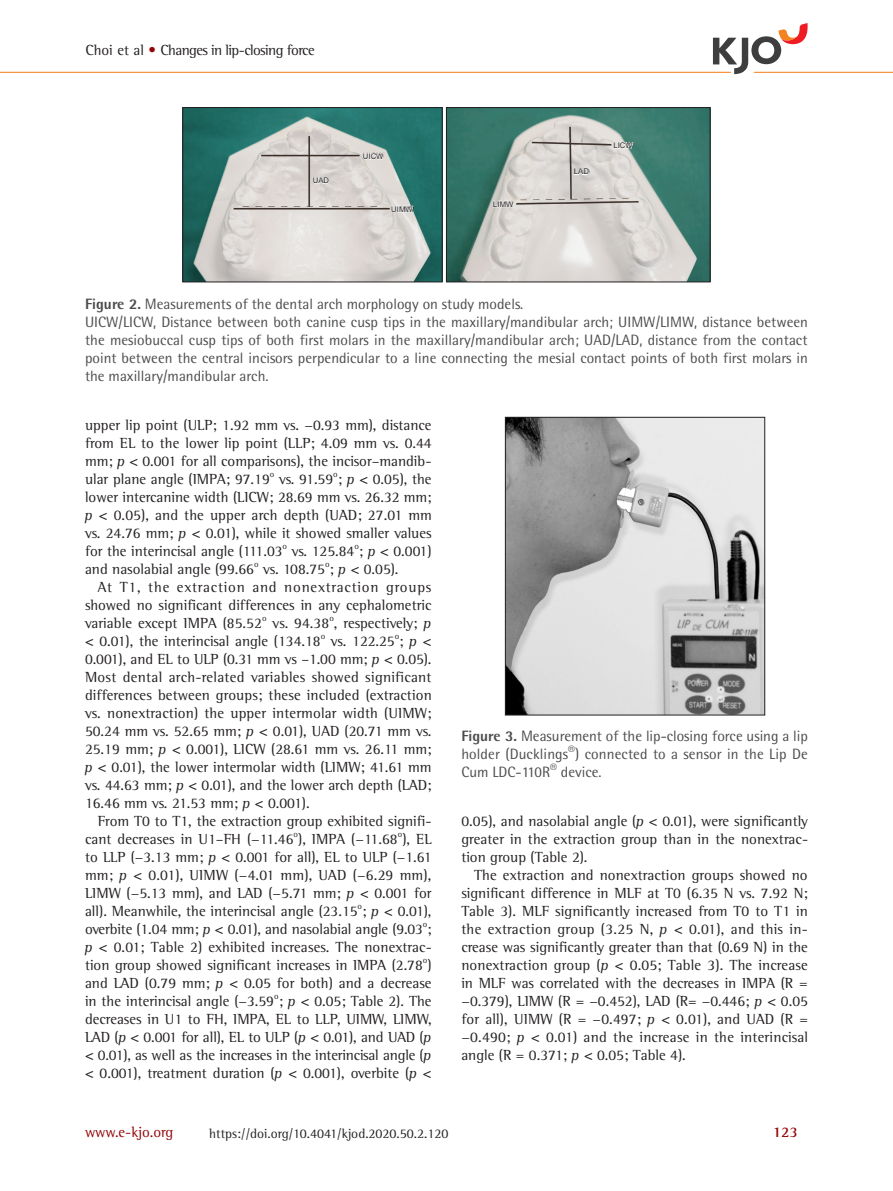
<style>
.page{position:relative;width:893px;height:1191px;background:#fff}
.page>*{position:absolute;margin:0;border:0;box-sizing:border-box;transform-origin:0 0}
.t1{font:15px/18px "Rotis Semi Serif Std";color:#231f20;text-align:justify}
.t2{font:15px/18px "Rotis Semi Sans Std";color:#4b4c4d}
.t3{font:15px "Rotis Semi Serif Std";letter-spacing:-.04em;color:#231f20}
.t4{font:15px "Rotis Semi Serif Std";color:#920407}
.t5{font:700 15px "Rotis Semi Serif Std";color:#920407}
.t6{font:13.5px "Rotis Semi Serif Std";color:#231f20}
.t7{font:8.7px "Rotis Semi Serif Std";color:#231f20}
.t8{font:8.7px "Dotum";color:#4b4c4d}
.t9{font:7.8px "Arial";color:#231f20}
.s1{color:#920407}
.s2{font-weight:800}
.s3{font-style:italic}
</style>
<div class="page">
<hr style="left:0;top:72px;width:893px;height:1px;background:#f58220">
<svg style="left:713px;top:23px;width:95px;height:51px"></svg>
<img style="left:507px;top:419px;width:256px;height:294px">
<div style="left:505px;top:417px;width:260px;height:298px;border:1px solid #231f20"></div>
<svg style="left:182px;top:107px;width:528px;height:175px;background:#91a8a2"></svg>
<svg style="left:312px;top:172px;width:18px;height:12px"></svg>
<svg style="left:362px;top:147px;width:23px;height:24px"></svg>
<svg style="left:391px;top:202px;width:23px;height:22px"></svg>
<svg style="left:493px;top:197px;width:22px;height:22px"></svg>
<svg style="left:613px;top:141px;width:21px;height:19px"></svg>
<svg style="left:574px;top:163px;width:16px;height:12px"></svg>
<p class="t3" style="left:85px;top:41px;width:231px">Choi et al <span class="s1">•</span> Changes in lip-closing force</p>
<p class="t9" style="left:313px;top:177px;width:18px">UAD</p>
<p class="t9" style="left:363px;top:153px;width:22px">UICW</p>
<p class="t9" style="left:391px;top:206px;width:23px">UIMW</p>
<p class="t9" style="left:493px;top:201px;width:22px">LIMW</p>
<p class="t9" style="left:574px;top:169px;width:17px">LAD</p>
<p class="t9" style="left:613px;top:142px;width:21px">LICW</p>
<p class="t2" style="left:85px;top:295px;width:724px"><span class="s2">Figure 2.</span> Measurements of the dental arch morphology on study models.<br>UICW/LICW, Distance between both canine cusp tips in the maxillary/mandibular arch; UIMW/LIMW, distance between the mesiobuccal cusp tips of both first molars in the maxillary/mandibular arch; UAD/LAD, distance from the contact point between the central incisors perpendicular to a line connecting the mesial contact points of both first molars in the maxillary/mandibular arch.</p>
<p class="t1" style="left:85px;top:416px;width:348px">upper lip point (ULP; 1.92 mm vs. −0.93 mm), distance from EL to the lower lip point (LLP; 4.09 mm vs. 0.44 mm; <span class="s3">p</span> &lt; 0.001 for all comparisons), the incisor–mandib&shy;ular plane angle (IMPA; 97.19</p>
<p class="t7" style="left:333px;top:469px;width:6px">o</p>
<p class="t1" style="left:84px;top:488px;width:349px">lower intercanine width (LICW; 28.69 mm vs. 26.32 mm; <span class="s3">p</span> &lt; 0.05), and the upper arch depth (UAD; 27.01 mm vs. 24.76 mm; <span class="s3">p</span> &lt; 0.01), while it showed smaller values for the interincisal angle (111.03</p>
<p class="t7" style="left:270px;top:469px;width:6px">o</p>
<p class="t1" style="left:279px;top:470px;width:154px">vs. 91.59 ; <span class="s3">p</span> &lt; 0.05), the</p>
<p class="t7" style="left:283px;top:541px;width:6px">o</p>
<p class="t1" style="left:292px;top:542px;width:141px">vs. 125.84 ; <span class="s3">p</span> &lt; 0.001)</p>
<p class="t7" style="left:354px;top:541px;width:6px">o</p>
<p class="t7" style="left:325px;top:559px;width:6px">o</p>
<p class="t1" style="left:85px;top:578px;width:348px;text-indent:13px">At T1, the extraction and nonextraction groups showed no significant differences in any cephalometric variable except IMPA (85.52</p>
<p class="t1" style="left:85px;top:560px;width:171px">and nasolabial angle (99.66</p>
<p class="t7" style="left:254px;top:559px;width:6px">o</p>
<p class="t1" style="left:263px;top:560px;width:137px">vs. 108.75 ; <span class="s3">p</span> &lt; 0.05).</p>
<p class="t7" style="left:262px;top:613px;width:6px">o</p>
<p class="t1" style="left:273px;top:614px;width:163px">vs. 94.38 , respectively; <span class="s3">p</span></p>
<p class="t7" style="left:329px;top:613px;width:6px">o</p>
<p class="t7" style="left:395px;top:631px;width:6px">o</p>
<p class="t1" style="left:84px;top:650px;width:349px">0.001), and EL to ULP (0.31 mm vs –1.00 mm; <span class="s3">p</span> &lt; 0.05).<br>Most dental arch-related variables showed significant differences between groups; these included (extraction vs. nonextraction) the upper intermolar width (UIMW; 50.24 mm vs. 52.65 mm; <span class="s3">p</span> &lt; 0.01), UAD (20.71 mm vs.<br>25.19 mm; <span class="s3">p</span> &lt; 0.001), LICW (28.61 mm vs. 26.11 mm; <span class="s3">p</span> &lt; 0.01), the lower intermolar width (LIMW; 41.61 mm vs. 44.63 mm; <span class="s3">p</span> &lt; 0.01), and the lower arch depth (LAD; 16.46 mm vs. 21.53 mm; <span class="s3">p</span> &lt; 0.001).</p>
<p class="t1" style="left:85px;top:812px;width:348px;text-align:right">From T0 to T1, the extraction group exhibited signifi&shy;cant decreases in U1–FH (−11.46 ), IMPA (−11.68 ), EL</p>
<p class="t1" style="left:85px;top:632px;width:237px">&lt; 0.01), the interincisal angle (134.18</p>
<p class="t7" style="left:321px;top:631px;width:6px">o</p>
<p class="t1" style="left:331px;top:632px;width:102px">vs. 122.25 ; <span class="s3">p</span> &lt;</p>
<p class="t7" style="left:294px;top:829px;width:6px">o</p>
<p class="t7" style="left:398px;top:829px;width:6px">o</p>
<p class="t1" style="left:85px;top:848px;width:348px">to LLP (−3.13 mm; <span class="s3">p</span> &lt; 0.001 for all), EL to ULP (−1.61 mm; <span class="s3">p</span> &lt; 0.01), UIMW (−4.01 mm), UAD (−6.29 mm), LIMW (−5.13 mm), and LAD (−5.71 mm; <span class="s3">p</span> &lt; 0.001 for all). Meanwhile, the interincisal angle (23.15 ; <span class="s3">p</span> &lt; 0.01),</p>
<p class="t7" style="left:358px;top:901px;width:6px">o</p>
<p class="t1" style="left:85px;top:920px;width:348px">overbite (1.04 mm; <span class="s3">p</span> &lt; 0.01), and nasolabial angle (9.03 ;</p>
<p class="t7" style="left:423px;top:919px;width:6px">o</p>
<p class="t1" style="left:84px;top:938px;width:349px"><span class="s3">p</span> &lt; 0.01; Table 2) exhibited increases. The nonextrac&shy;tion group showed significant increases in IMPA (2.78 )</p>
<p class="t7" style="left:423px;top:955px;width:6px">o</p>
<p class="t1" style="left:85px;top:974px;width:348px">and LAD (0.79 mm; <span class="s3">p</span> &lt; 0.05 for both) and a decrease in the interincisal angle (−3.59 ; <span class="s3">p</span> &lt; 0.05; Table 2). The</p>
<p class="t7" style="left:274px;top:991px;width:6px">o</p>
<p class="t1" style="left:85px;top:1010px;width:350px;text-align:left">decreases in U1 to FH, IMPA, EL to LLP, UIMW, LIMW, LAD (<span class="s3">p</span> &lt; 0.001 for all), EL to ULP (<span class="s3">p</span> &lt; 0.01), and UAD (<span class="s3">p </span>&lt; 0.01), as well as the increases in the interincisal angle (<span class="s3">p </span>&lt; 0.001), treatment duration (<span class="s3">p</span> &lt; 0.001), overbite (<span class="s3">p</span> &lt;</p>
<p class="t2" style="left:461px;top:726px;width:348px"><span class="s2">Figure 3.</span> Measurement of the lip-closing force using a lip holder (Ducklings</p>
<p class="t8" style="left:568px;top:744px;width:8px">®</p>
<p class="t2" style="left:575px;top:744px;width:234px">) connected to a sensor in the Lip De</p>
<p class="t2" style="left:461px;top:762px;width:90px">Cum LDC-110R</p>
<p class="t8" style="left:550px;top:762px;width:8px">®</p>
<p class="t2" style="left:561px;top:762px;width:42px">device.</p>
<p class="t1" style="left:461px;top:811px;width:348px">0.05), and nasolabial angle (<span class="s3">p</span> &lt; 0.01), were significantly greater in the extraction group than in the nonextrac&shy;tion group (Table 2).</p>
<p class="t1" style="left:461px;top:865px;width:348px;text-indent:13px">The extraction and nonextraction groups showed no significant difference in MLF at T0 (6.35 N vs. 7.92 N; Table 3). MLF significantly increased from T0 to T1 in the extraction group (3.25 N, <span class="s3">p</span> &lt; 0.01), and this in&shy;crease was significantly greater than that (0.69 N) in the nonextraction group (<span class="s3">p</span> &lt; 0.05; Table 3). The increase in MLF was correlated with the decreases in IMPA (R = −0.379), LIMW (R = −0.452), LAD (R= −0.446; <span class="s3">p</span> &lt; 0.05 for all), UIMW (R = −0.497; <span class="s3">p</span> &lt; 0.01), and UAD (R = −0.490; <span class="s3">p</span> &lt; 0.01) and the increase in the interincisal angle (R = 0.371; <span class="s3">p</span> &lt; 0.05; Table 4).</p>
<p class="t4" style="left:85px;top:1122px;width:90px">www.e-kjo.org</p>
<p class="t6" style="left:209px;top:1125px;width:241px">https://doi.org/10.4041/kjod.2020.50.2.120</p>
<p class="t5" style="left:773px;top:1122px;width:27px">123</p>
</div>
